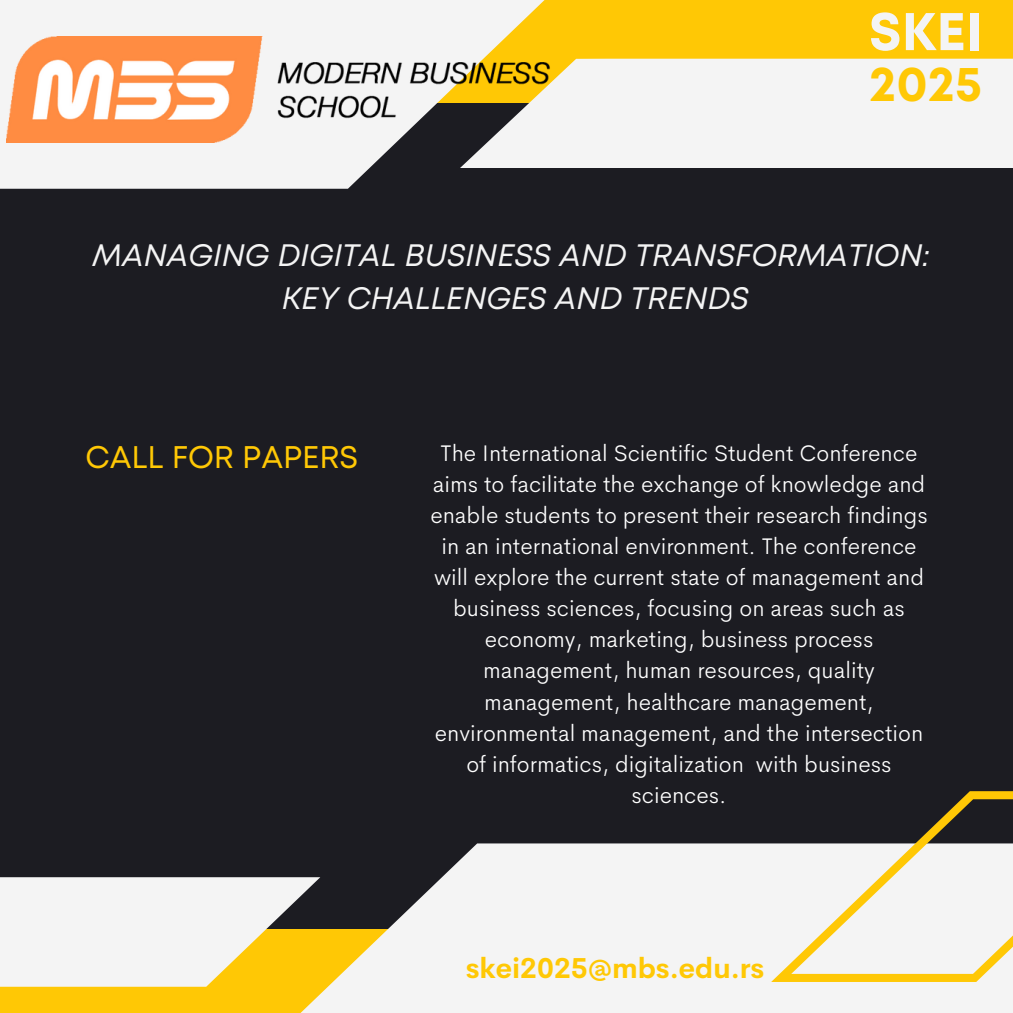
<style>
.page{position:relative;width:1013px;height:1013px;background:#fff}
.page>*{position:absolute;margin:0;border:0;box-sizing:border-box;transform-origin:0 0}
.t1{font:700 52.88px "Mont";color:#f4f4f4}
.t2{font:700 49.5px "Mont";color:#ffc805}
.t3{font:31.25px "Mont";color:#ffc805}
.t4{font:italic 31px/43.1px "Mont";color:#f4f4f4;text-align:center}
.t5{font:700 28.25px "Cerebri Sans";color:#ffc805}
.t6{font:300 22.88px/31.1px "Cerebri Sans";color:#fff;text-align:center}
</style>
<div class="page">
<div style="left:0;top:0;width:1012px;height:1012px;background:#1c1c22"></div>
<div style="left:0;top:0;width:1012px;height:103px;background:#ffc805"></div>
<svg style="left:0;top:0;width:544px;height:189px;background:#d7d5d3"></svg>
<div style="left:0;top:929px;width:1012px;height:83px;background:#ffc805"></div>
<svg style="left:301px;top:843px;width:711px;height:169px;fill:#f4f4f4"></svg>
<svg style="left:0;top:877px;width:320px;height:109px;fill:#f4f4f4"></svg>
<div style="left:460px;top:59px;width:552px;height:109px;background:#f4f4f4"></div>
<svg style="left:771px;top:791px;width:241px;height:190px;fill:#f4f4f4"></svg>
<img style="left:6px;top:36px;width:573px;height:106px">
<p class="t1" style="left:868px;top:12px;width:115px">SKEI</p>
<h1 class="t2" style="left:869px;top:65px;width:114px">2025</h1>
<h2 class="t4" style="left:92px;top:236px;width:839px">MANAGING DIGITAL BUSINESS AND TRANSFORMATION:<br>KEY CHALLENGES AND TRENDS</h2>
<h1 class="t3" style="left:85px;top:445px;width:274px">CALL FOR PAPERS</h1>
<h2 class="t6" style="left:430px;top:437px;width:499px">The International Scientific Student Conference aims to facilitate the exchange of knowledge and enable students to present their research findings in an international environment. The conference will explore the current state of management and business sciences, focusing on areas such as economy, marketing, business process management, human resources, quality management, healthcare management, environmental management, and the intersection of informatics, digitalization with business sciences.</h2>
<p class="t5" style="left:466px;top:950px;width:300px">skei2025@mbs.edu.rs</p>
</div>
